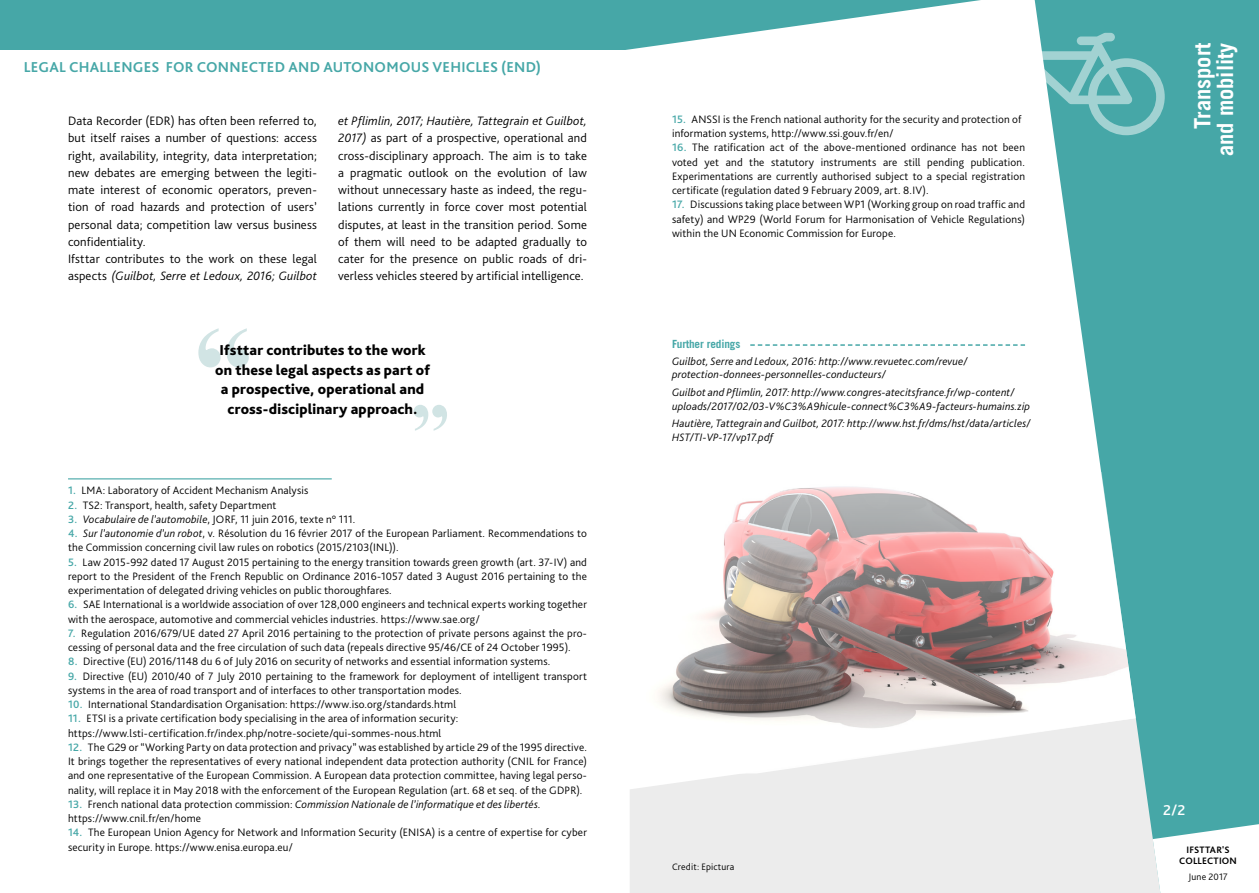
<style>
.page{position:relative;width:1259px;height:893px;background:#fff}
.page>*{position:absolute;margin:0;border:0;box-sizing:border-box;transform-origin:0 0}
.t1{font:700 22.5px/22.5px "Trade Gothic LT Std";color:#fff;text-align:right}
.t2{font:800 15px/19.5px "Bliss Pro";letter-spacing:.01em;color:#000;text-align:center}
.t3{font:700 15px "Bliss Pro";letter-spacing:.02em;color:#46a7a7}
.t4{font:500 15px "Bliss Pro";color:#fff}
.t5{font:300 12.75px/17.2px "Bliss Pro";letter-spacing:.01em;color:#000}
.t6{font:300 11.25px/14.2px "Bliss Pro";letter-spacing:.015em;color:#000}
.t7{font:italic 300 11.25px/13.5px "Bliss Pro";letter-spacing:.015em;color:#000}
.t8{font:700 11.25px "Trade Gothic LT Std";letter-spacing:-.01em;color:#46a7a7}
.t9{font:300 9.75px "Bliss Pro";letter-spacing:.015em;color:#000}
.t10{font:700 9.75px/11.2px "Bliss Pro";letter-spacing:.02em;color:#000;text-align:center}
.s1{font-style:italic}
.s2{font-weight:500;color:#46a7a7}
</style>
<div class="page">
<div style="left:630px;top:773px;width:403px;height:120px;background:#ececec"></div>
<svg style="left:1033px;top:0;width:226px;height:893px;background:#6bb7b7"></svg>
<svg style="left:0;top:0;width:1064px;height:145px"></svg>
<svg style="left:1019px;top:33px;width:145px;height:102px"></svg>
<svg style="left:1152px;top:821px;width:107px;height:72px"></svg>
<div style="left:1181px;top:0;width:78px;height:170px;background:#46a7a7"></div>
<div style="left:0;top:50px;width:629px;height:109px;background:#fff"></div>
<svg style="left:750px;top:344px;width:275px;height:2px"></svg>
<hr style="left:68px;top:478px;width:264px;height:1px;background:#46a7a7">
<img style="left:658px;top:472px;width:477px;height:301px">
<svg style="left:198px;top:328px;width:51px;height:39px"></svg>
<svg style="left:413px;top:405px;width:34px;height:26px"></svg>
<h2 class="t3" style="left:24px;top:58px;width:17px">LEGAL</h2>
<h2 class="t3" style="left:69px;top:58px;width:31px">CHALLENGES</h2>
<h2 class="t3" style="left:166px;top:58px;width:11px">FORCONNECTED</h2>
<h2 class="t3" style="left:288px;top:58px;width:10px">ANDA</h2>
<h2 class="t3" style="left:333px;top:58px;width:23px">UTONO</h2>
<h2 class="t3" style="left:386px;top:58px;width:83px">MOUS VEHICLES</h2>
<h2 class="t3" style="left:501px;top:58px;width:41px">(END)</h2>
<p class="t5" style="left:68px;top:112px;width:250px">Data Recorder (EDR) has often been referred to, but itself raises a number of questions: access right, availability, integrity, data interpretation; new debates are emerging between the legiti&shy;mate interest of economic operators, preven&shy;tion of road hazards and protection of users’ personal data; competition law versus business confidentiality.<br>Ifsttar contributes to the work on these legal aspects <span class="s1">(Guilbot, Serre et Ledoux, 2016; Guilbot</span></p>
<p class="t5" style="left:338px;top:112px;width:250px;text-align:justify"><span class="s1">et Pflimlin, 2017; Hautière, Tattegrain et Guilbot, 2017)</span> as part of a prospective, operational and cross-disciplinary approach. The aim is to take a pragmatic outlook on the evolution of law without unnecessary haste as indeed, the regu&shy;lations currently in force cover most potential disputes, at least in the transition period. Some of them will need to be adapted gradually to cater for the presence on public roads of dri&shy;verless vehicles steered by artificial intelligence.</p>
<h2 class="t2" style="left:215px;top:340px;width:216px">Ifsttar contributes to the work on these legal aspects as part of a prospective, operational and cross-disciplinary approach.</h2>
<p class="t6" style="left:68px;top:483px;width:242px"><span class="s2">1.</span> LMA: Laboratory of Accident Mechanism Analysis</p>
<p class="t6" style="left:68px;top:497px;width:210px"><span class="s2">2.</span> TS2: Transport, health, safety Department</p>
<p class="t6" style="left:68px;top:512px;width:289px"><span class="s2">3.</span> <span class="s1">Vocabulaire de l’automobile</span>, JORF, 11 juin 2016, texte n° 111.</p>
<p class="t6" style="left:68px;top:526px;width:520px"><span class="s2">4.</span> <span class="s1">Sur l’autonomie d’un robot</span>, v. Résolution du 16 février 2017 of the European Parliament. Recommendations to the Commission concerning civil law rules on robotics (2015/2103(INL)).</p>
<p class="t6" style="left:68px;top:554px;width:520px;text-align:justify"><span class="s2">5.</span> Law 2015-992 dated 17 August 2015 pertaining to the energy transition towards green growth (art. 37-IV) and report to the President of the French Republic on Ordinance 2016-1057 dated 3 August 2016 pertaining to the experimentation of delegated driving vehicles on public thoroughfares.</p>
<p class="t6" style="left:68px;top:597px;width:520px"><span class="s2">6.</span> SAE International is a worldwide association of over 128,000 engineers and technical experts working together with the aerospace, automotive and commercial vehicles industries. https://www.sae.org/</p>
<p class="t6" style="left:68px;top:626px;width:520px"><span class="s2">7.</span> Regulation 2016/679/UE dated 27 April 2016 pertaining to the protection of private persons against the pro&shy;cessing of personal data and the free circulation of such data (repeals directive 95/46/CE of 24 October 1995).</p>
<p class="t6" style="left:68px;top:654px;width:484px"><span class="s2">8.</span> Directive (EU) 2016/1148 du 6 of July 2016 on security of networks and essential information systems.</p>
<p class="t6" style="left:68px;top:668px;width:520px"><span class="s2">9.</span> Directive (EU) 2010/40 of 7 July 2010 pertaining to the framework for deployment of intelligent transport systems in the area of road transport and of interfaces to other transportation modes.</p>
<p class="t6" style="left:68px;top:697px;width:389px"><span class="s2">10.</span> International Standardisation Organisation: https://www.iso.org/standards.html</p>
<p class="t6" style="left:68px;top:711px;width:392px"><span class="s2">11.</span> ETSI is a private certification body specialising in the area of information security: https://www.lsti-certification.fr/index.php/notre-societe/qui-sommes-nous.html</p>
<p class="t6" style="left:68px;top:740px;width:520px;text-align:justify"><span class="s2">12.</span> The G29 or “Working Party on data protection and privacy” was established by article 29 of the 1995 directive.<br>It brings together the representatives of every national independent data protection authority (CNIL for France) and one representative of the European Commission. A European data protection committee, having legal perso&shy;nality, will replace it in May 2018 with the enforcement of the European Regulation (art. 68 et seq. of the GDPR).</p>
<p class="t6" style="left:68px;top:797px;width:474px"><span class="s2">13.</span> French national data protection commission: <span class="s1">Commission Nationale de l’informatique et des libertés</span>. https://www.cnil.fr/en/home</p>
<p class="t6" style="left:68px;top:825px;width:520px"><span class="s2">14.</span> The European Union Agency for Network and Information Security (ENISA) is a centre of expertise for cyber security in Europe. https://www.enisa.europa.eu/</p>
<p class="t6" style="left:672px;top:112px;width:351px"><span class="s2">15.</span> ANSSI is the French national authority for the security and protection of information systems, http://www.ssi.gouv.fr/en/</p>
<p class="t6" style="left:672px;top:140px;width:354px;text-align:justify"><span class="s2">16.</span> The ratification act of the above-mentioned ordinance has not been voted yet and the statutory instruments are still pending publication.<br>Experimentations are currently authorised subject to a special registration certificate (regulation dated 9 February 2009, art. 8.IV).</p>
<p class="t6" style="left:672px;top:197px;width:354px;text-align:justify"><span class="s2">17.</span> Discussions taking place between WP1 (Working group on road traffic and safety) and WP29 (World Forum for Harmonisation of Vehicle Regulations) within the UN Economic Commission for Europe.</p>
<p class="t8" style="left:672px;top:337px;width:70px">Further redings</p>
<p class="t7" style="left:672px;top:354px;width:297px">Guilbot, Serre and Ledoux, 2016: http://www.revuetec.com/revue/ protection-donnees-personnelles-conducteurs/</p>
<p class="t7" style="left:672px;top:385px;width:359px">Guilbot and Pflimlin, 2017: http://www.congres-atecitsfrance.fr/wp-content/ uploads/2017/02/03-V%C3%A9hicule-connect%C3%A9-facteurs-humains.zip</p>
<p class="t7" style="left:672px;top:417px;width:360px">Hautière, Tattegrain and Guilbot, 2017: http://www.hst.fr/dms/hst/data/articles/<br>HST/TI-VP-17/vp17.pdf</p>
<p class="t9" style="left:672px;top:860px;width:64px">Credit: Epictura</p>
<h1 class="t1" style="left:1191px;top:156px;width:115px;rotate:-90deg">Transport and mobility</h1>
<h2 class="t4" style="left:1163px;top:801px;width:24px">2/2</h2>
<p class="t10" style="left:1179px;top:844px;width:59px">IFSTTAR'S<br>COLLECTION</p>
<p class="t9" style="left:1188px;top:870px;width:41px">June 2017</p>
</div>
